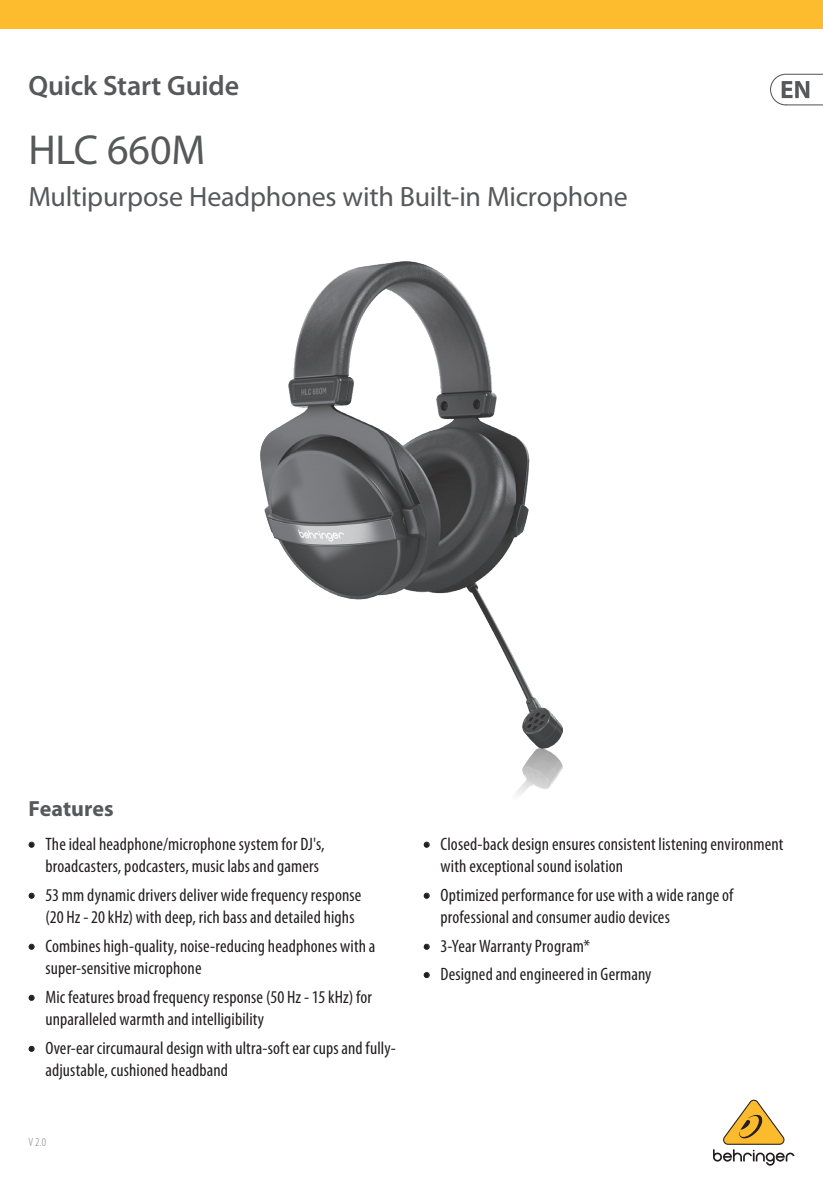
<style>
.page{position:relative;width:823px;height:1191px;background:#fff}
.page>*{position:absolute;margin:0;border:0;box-sizing:border-box;transform-origin:0 0}
.CVR_-_Product_Model{font:42px "Myriad Pro";letter-spacing:-.005em;color:#57585a}
.CVR_-_Subhead{font:28px "Myriad Pro";letter-spacing:-.01em;color:#57585a}
.CVR_-_User_Manual{font:600 28px "Myriad Pro";letter-spacing:-.005em;color:#57585a}
.STEPs{font:700 22px "Myriad Pro";letter-spacing:.005em;color:#57585a}
.t1{font:condensed 18px/22.6px "Myriad Pro";letter-spacing:.01em;color:#231f20}
.CVR_-_Item_Num{font:300 condensed 12px "Myriad Pro";color:#808285}
.s1{font-weight:700;font-stretch:normal;font-size:19px}
</style>
<div class="page">
<svg style="left:770px;top:73px;width:52px;height:33px"></svg>
<img style="left:260px;top:262px;width:302px;height:533px">
<div style="left:0;top:0;width:822px;height:28px;background:#fdbb2e"></div>
<svg style="left:713px;top:1099px;width:81px;height:66px"></svg>
<p class="CVR_-_User_Manual" style="left:28px;top:67px;width:212px">Quick Start Guide</p>
<p class="CVR_-_Product_Model" style="left:28px;top:124px;width:178px">HLC 660M</p>
<p class="CVR_-_Subhead" style="left:28px;top:179px;width:600px">Multipurpose Headphones with Built-in Microphone</p>
<p class="STEPs" style="left:28px;top:794px;width:87px">Features</p>
<p class="t1" style="left:45px;top:832px;width:281px;text-indent:-17px"><span class="s1">•</span> The ideal headphone/microphone system for DJ's, broadcasters, podcasters, music labs and gamers</p>
<p class="t1" style="left:28px;top:883px;width:334px;text-align:center"><span class="s1">•</span> 53 mm dynamic drivers deliver wide frequency response (20 Hz - 20 kHz) with deep, rich bass and detailed highs</p>
<p class="t1" style="left:45px;top:934px;width:331px;text-indent:-17px"><span class="s1">•</span> Combines high-quality, noise-reducing headphones with a super-sensitive microphone</p>
<p class="t1" style="left:45px;top:985px;width:328px;text-indent:-17px"><span class="s1">•</span> Mic features broad frequency response (50 Hz - 15 kHz) for unparalleled warmth and intelligibility</p>
<p class="t1" style="left:45px;top:1036px;width:351px;text-indent:-17px"><span class="s1">•</span> Over-ear circumaural design with ultra-soft ear cups and fully&shy;adjustable, cushioned headband</p>
<p class="CVR_-_Item_Num" style="left:28px;top:1135px;width:19px">V 2.0</p>
<p class="t1" style="left:440px;top:832px;width:344px;text-indent:-17px"><span class="s1">•</span> Closed-back design ensures consistent listening environment with exceptional sound isolation</p>
<p class="t1" style="left:440px;top:883px;width:294px;text-indent:-17px"><span class="s1">•</span> Optimized performance for use with a wide range of professional and consumer audio devices</p>
<p class="t1" style="left:423px;top:934px;width:168px"><span class="s1">•</span> 3-Year Warranty Program*</p>
<p class="t1" style="left:423px;top:962px;width:229px"><span class="s1">•</span> Designed and engineered in Germany</p>
</div>
